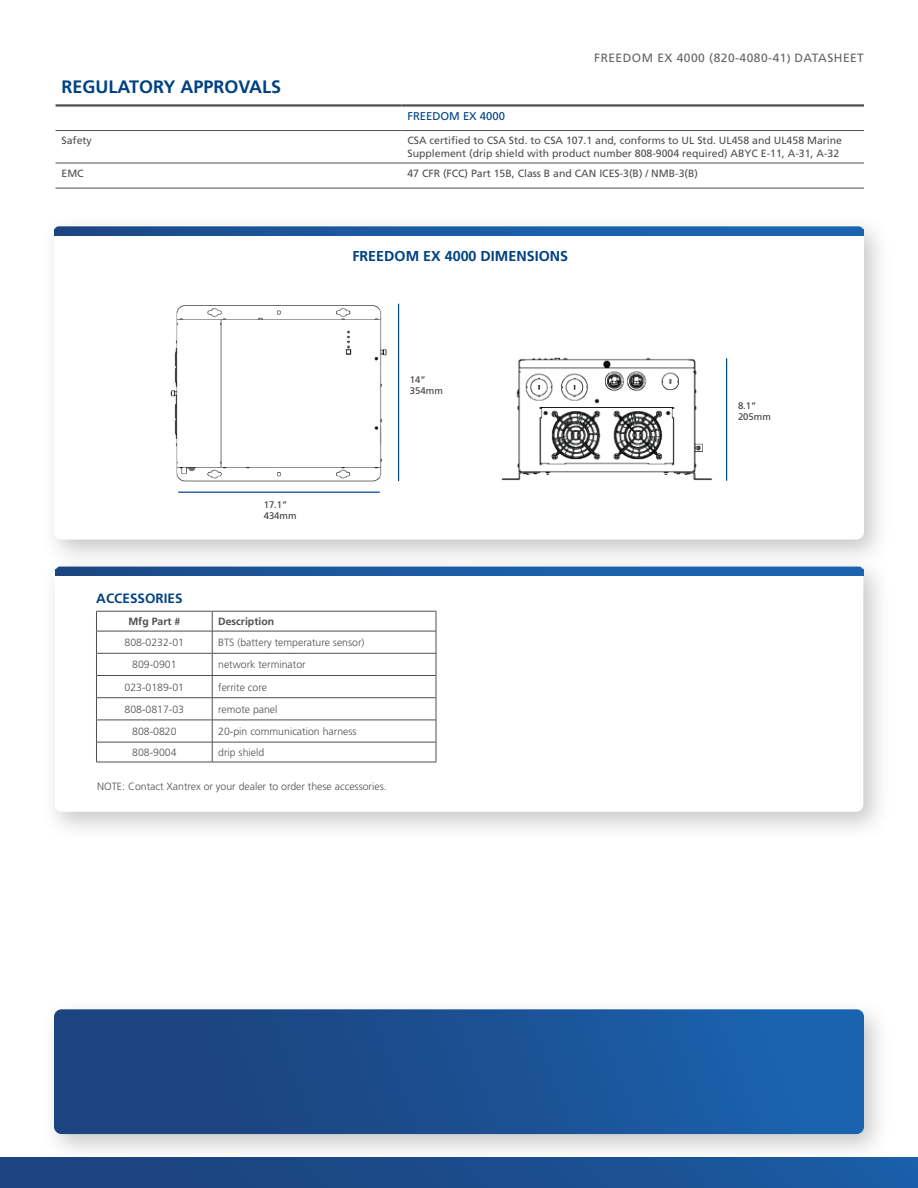
<style>
.page{position:relative;width:918px;height:1188px;background:#fff}
.page>*{position:absolute;margin:0;border:0;box-sizing:border-box;transform-origin:0 0}
.t1{font:700 18px "Frutiger LT Std";color:#004282}
.t2{font:700 14.4px "Frutiger LT Std";color:#004182}
.t3{font:700 13.5px "Frutiger LT Std";color:#004282}
.t4{font:12px "Frutiger LT Std";letter-spacing:.04em;color:#646464}
.t5{font:11.25px "Frutiger LT Std";color:#004282}
.t6{font:300 10.5px "Frutiger LT Std";color:#504f4f}
.t7{font:10.5px/12.6px "Frutiger LT Std";color:#504f4f}
.t8{font:700 10.5px "Frutiger LT Std";color:#504f4f}
.t9{font:9.6px "Frutiger LT Std";color:#3c3c3c}
.s1{font-size:10.5px;color:#504f4f}
</style>
<div class="page">
<hr style="left:56px;top:163px;width:345px;height:1px;background:#504f4f">
<hr style="left:401px;top:163px;width:463px;height:1px;background:#504f4f">
<hr style="left:56px;top:188px;width:345px;height:1px;background:#504f4f">
<hr style="left:401px;top:188px;width:463px;height:1px;background:#504f4f">
<hr style="left:56px;top:104px;width:345px;height:3px;background:#504f4f">
<hr style="left:401px;top:104px;width:463px;height:3px;background:#504f4f">
<hr style="left:56px;top:130px;width:345px;height:1px;background:#504f4f">
<hr style="left:401px;top:130px;width:463px;height:1px;background:#504f4f">
<div style="left:0;top:1157px;width:918px;height:31px;background:linear-gradient(to right,#1c407a,#1b5ba2)"></div>
<div style="left:41px;top:998px;width:851px;height:165px;background:#646464;opacity:.35"></div>
<svg style="left:54px;top:1009px;width:810px;height:125px;background:#1b5193"></svg>
<div style="left:41px;top:214px;width:851px;height:355px;background:#646464;opacity:.35"></div>
<div style="left:54px;top:225px;width:810px;height:315px;background:#fff;border-radius:8px"></div>
<svg style="left:54px;top:226px;width:809px;height:10px;background:#326baa"></svg>
<svg style="left:55px;top:229px;width:809px;height:7px;background:#1a59a0"></svg>
<img style="left:170px;top:305px;width:217px;height:187px">
<img style="left:501px;top:357px;width:212px;height:124px">
<hr style="left:726px;top:358px;width:1px;height:123px;background:#004282">
<hr style="left:178px;top:492px;width:202px;height:1px;background:#004282">
<hr style="left:398px;top:304px;width:1px;height:177px;background:#004282">
<div style="left:42px;top:555px;width:849px;height:286px;background:#646464;opacity:.35"></div>
<div style="left:55px;top:566px;width:808px;height:246px;background:#fff;border-radius:8px"></div>
<svg style="left:56px;top:567px;width:807px;height:9px;background:#1a59a0"></svg>
<svg style="left:56px;top:570px;width:807px;height:6px;background:#1a59a0"></svg>
<hr style="left:96px;top:611px;width:116px;height:1px;background:#504f4f">
<hr style="left:212px;top:611px;width:224px;height:1px;background:#504f4f">
<hr style="left:96px;top:631px;width:116px;height:1px;background:#504f4f">
<hr style="left:212px;top:631px;width:224px;height:1px;background:#504f4f">
<hr style="left:96px;top:653px;width:116px;height:1px;background:#504f4f">
<hr style="left:212px;top:653px;width:224px;height:1px;background:#504f4f">
<hr style="left:96px;top:675px;width:116px;height:1px;background:#504f4f">
<hr style="left:212px;top:675px;width:224px;height:1px;background:#504f4f">
<hr style="left:96px;top:697px;width:116px;height:1px;background:#504f4f">
<hr style="left:212px;top:697px;width:224px;height:1px;background:#504f4f">
<hr style="left:96px;top:720px;width:116px;height:1px;background:#504f4f">
<hr style="left:212px;top:720px;width:224px;height:1px;background:#504f4f">
<hr style="left:96px;top:742px;width:116px;height:1px;background:#504f4f">
<svg style="left:96px;top:611px;width:1px;height:151px"></svg>
<hr style="left:212px;top:742px;width:224px;height:1px;background:#504f4f">
<svg style="left:212px;top:611px;width:1px;height:151px"></svg>
<svg style="left:436px;top:611px;width:1px;height:151px"></svg>
<hr style="left:96px;top:762px;width:116px;height:1px;background:#504f4f">
<hr style="left:212px;top:762px;width:224px;height:1px;background:#504f4f">
<p class="t1" style="left:62px;top:77px;width:221px">REGULATORY APPROVALS</p>
<p class="t5" style="left:407px;top:109px;width:99px">FREEDOM EX 4000</p>
<p class="t4" style="left:594px;top:51px;width:271px">FREEDOM EX 4000 (820-4080-41<span class="s1">)</span> DATASHEET</p>
<p class="t7" style="left:62px;top:135px;width:32px">Safety</p>
<p class="t7" style="left:407px;top:135px;width:436px">CSA certified to CSA Std. to CSA 107.1 and, conforms to UL Std. UL458 and UL458 Marine<br>Supplement (drip shield with product number 808-9004 required) ABYC E-11, A-31, A-32</p>
<p class="t7" style="left:62px;top:167px;width:24px">EMC</p>
<p class="t7" style="left:407px;top:167px;width:292px">47 CFR (FCC) Part 15B, Class B and CAN ICES-3(B) / NMB-3(B)</p>
<p class="t2" style="left:352px;top:248px;width:217px">FREEDOM EX 4000 DIMENSIONS</p>
<p class="t9" style="left:410px;top:374px;width:17px">14”</p>
<p class="t9" style="left:410px;top:385px;width:34px">354mm</p>
<p class="t3" style="left:96px;top:590px;width:88px">ACCESSORIES</p>
<p class="t9" style="left:264px;top:499px;width:25px">17.1”</p>
<p class="t9" style="left:264px;top:510px;width:34px">434mm</p>
<p class="t8" style="left:128px;top:615px;width:53px">Mfg Part #</p>
<p class="t8" style="left:218px;top:615px;width:57px">Description</p>
<p class="t6" style="left:125px;top:637px;width:61px">808-0232-01</p>
<p class="t6" style="left:218px;top:637px;width:148px">BTS (battery temperature sensor)</p>
<p class="t6" style="left:132px;top:659px;width:46px">809-0901</p>
<p class="t6" style="left:218px;top:659px;width:89px">network terminator</p>
<p class="t6" style="left:125px;top:681px;width:61px">023-0189-01</p>
<p class="t6" style="left:218px;top:681px;width:50px">ferrite core</p>
<p class="t6" style="left:125px;top:703px;width:61px">808-0817-03</p>
<p class="t6" style="left:218px;top:703px;width:61px">remote panel</p>
<p class="t6" style="left:132px;top:725px;width:46px">808-0820</p>
<p class="t6" style="left:218px;top:725px;width:140px">20-pin communication harness</p>
<p class="t6" style="left:132px;top:746px;width:46px">808-9004</p>
<p class="t6" style="left:218px;top:746px;width:48px">drip shield</p>
<p class="t6" style="left:97px;top:780px;width:291px">NOTE: Contact Xantrex or your dealer to order these accessories.</p>
<p class="t9" style="left:738px;top:400px;width:20px">8.1”</p>
<p class="t9" style="left:738px;top:411px;width:34px">205mm</p>
</div>
